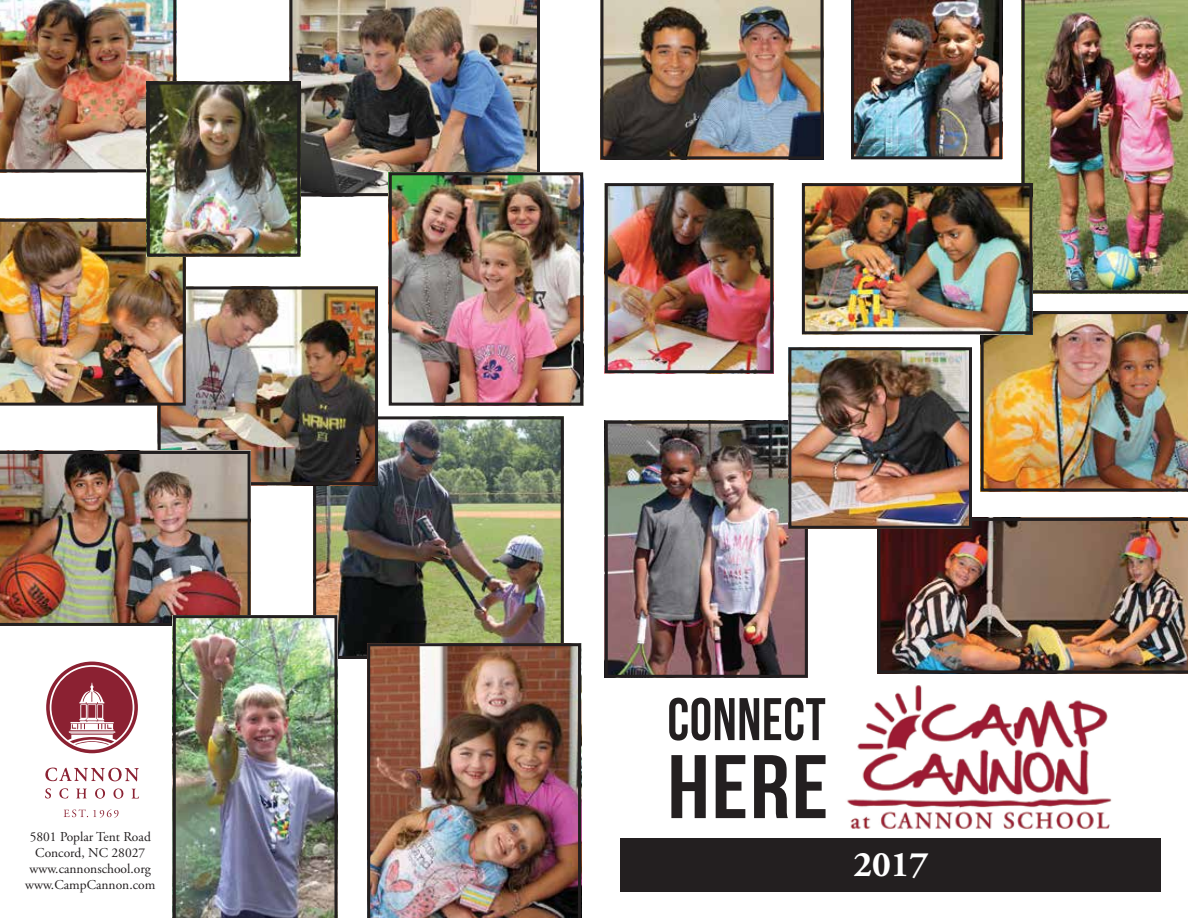
<style>
.page{position:relative;width:1188px;height:918px;background:#fff}
.page>*{position:absolute;margin:0;border:0;box-sizing:border-box;transform-origin:0 0}
.t1{font:90px "Bebas Neue";color:#231f20;scale:1.1 1}
.t2{font:60px "Bebas Neue";letter-spacing:.01em;color:#231f20;scale:.94 1}
.t3{font:700 36px "Adobe Garamond Pro";color:#fff}
.t4{font:13.5px/16.2px "Adobe Garamond Pro";color:#231f20;text-align:center}
</style>
<div class="page">
<img style="left:317px;top:420px;width:243px;height:235px">
<div style="left:313px;top:416px;width:251px;height:243px;border:3px solid #231f20"></div>
<img style="left:162px;top:290px;width:212px;height:191px">
<div style="left:158px;top:286px;width:220px;height:199px;border:3px solid #231f20"></div>
<img style="left:609px;top:187px;width:160px;height:182px">
<div style="left:605px;top:183px;width:168px;height:190px;border:3px solid #231f20"></div>
<div style="left:621px;top:838px;width:540px;height:54px;background:#231f20"></div>
<img style="left:847px;top:685px;width:265px;height:144px">
<svg style="left:46px;top:662px;width:92px;height:91px"></svg>
<svg style="left:45px;top:768px;width:94px;height:14px"></svg>
<svg style="left:45px;top:788px;width:6px;height:11px"></svg>
<svg style="left:59px;top:788px;width:10px;height:11px"></svg>
<svg style="left:76px;top:788px;width:11px;height:10px"></svg>
<svg style="left:95px;top:788px;width:10px;height:11px"></svg>
<svg style="left:113px;top:788px;width:11px;height:11px"></svg>
<svg style="left:131px;top:789px;width:8px;height:10px"></svg>
<svg style="left:64px;top:809px;width:55px;height:9px"></svg>
<img style="left:981px;top:311px;width:207px;height:180px">
<img style="left:877px;top:518px;width:311px;height:155px">
<img style="left:600px;top:1px;width:223px;height:158px">
<img style="left:1022px;top:1px;width:166px;height:292px">
<img style="left:0;top:1px;width:176px;height:171px">
<img style="left:289px;top:1px;width:251px;height:195px">
<img style="left:393px;top:176px;width:186px;height:226px">
<div style="left:389px;top:172px;width:194px;height:234px;border:3px solid #231f20"></div>
<img style="left:609px;top:425px;width:195px;height:249px">
<div style="left:605px;top:421px;width:203px;height:257px;border:3px solid #231f20"></div>
<img style="left:0;top:451px;width:251px;height:175px">
<img style="left:851px;top:1px;width:151px;height:158px">
<img style="left:792px;top:351px;width:176px;height:174px">
<div style="left:788px;top:347px;width:184px;height:182px;border:3px solid #231f20"></div>
<img style="left:0;top:219px;width:186px;height:187px">
<img style="left:151px;top:86px;width:145px;height:167px">
<div style="left:147px;top:82px;width:153px;height:175px;border:3px solid #231f20"></div>
<img style="left:806px;top:187px;width:222px;height:143px">
<div style="left:802px;top:183px;width:230px;height:151px;border:3px solid #231f20"></div>
<img style="left:367px;top:643px;width:214px;height:275px">
<img style="left:173px;top:615px;width:164px;height:303px">
<p class="t4" style="left:25px;top:829px;width:132px">5801 Poplar Tent Road<br>Concord, NC 28027 www.cannonschool.org www.CampCannon.com</p>
<h2 class="t2" style="left:667px;top:686px;width:170px">CONNECT</h2>
<h1 class="t1" style="left:667px;top:738px;width:148px">HERE</h1>
<h3 class="t3" style="left:854px;top:844px;width:76px">2017</h3>
</div>
